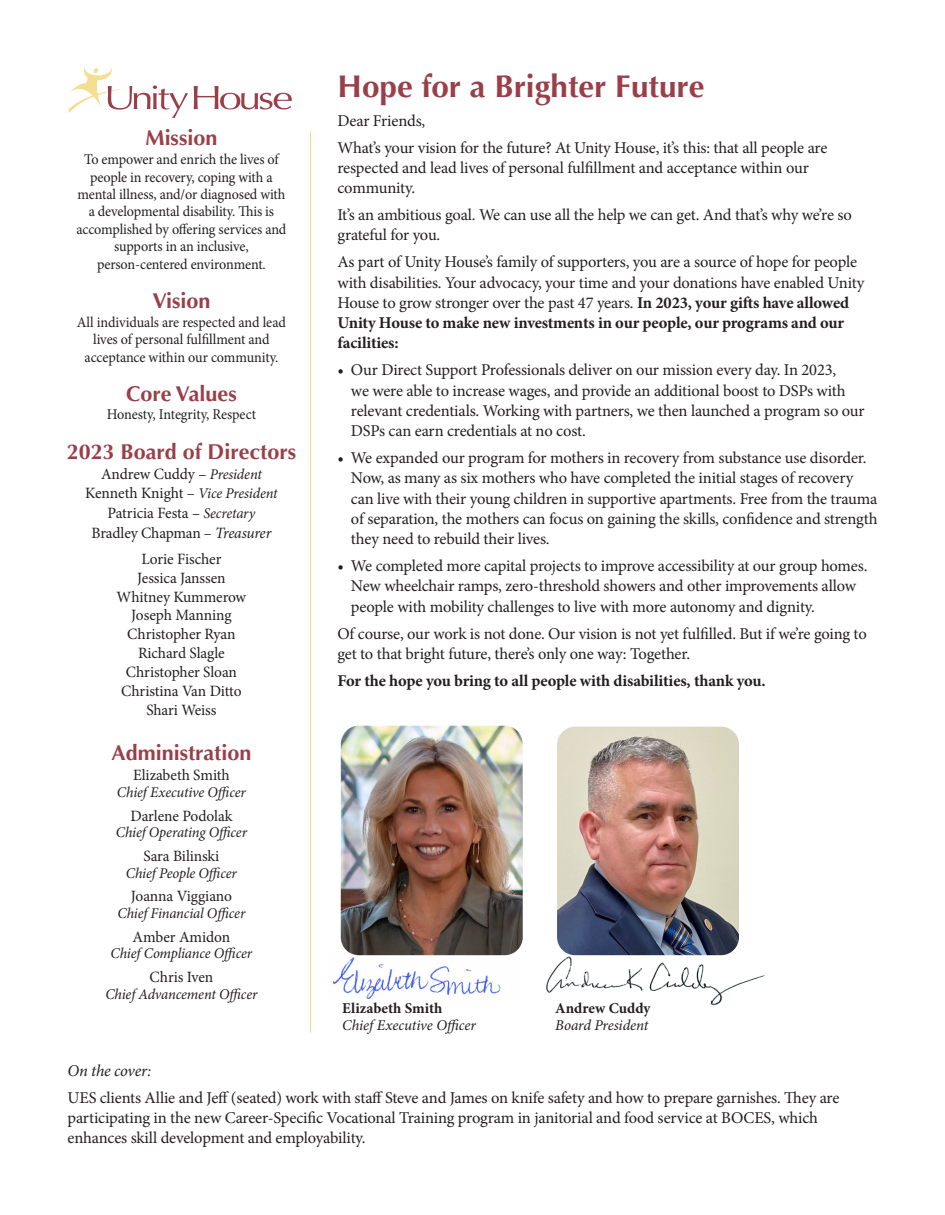
<style>
.page{position:relative;width:945px;height:1215px;background:#fff}
.page>*{position:absolute;margin:0;border:0;box-sizing:border-box;transform-origin:0 0}
.t1{font:700 31.5px "Optima";color:#9a3f49}
.t2{font:700 21.6px "Optima";color:#9a3f49}
.t3{font:16.5px/20.2px "Minion Pro";letter-spacing:-.015em;color:#231f20}
.t4{font:700 16.5px "Minion Pro";letter-spacing:-.01em;color:#231f20}
.t5{font:italic 16.5px "Minion Pro";letter-spacing:-.015em;color:#231f20}
.t6{font:15.75px/18.9px "Minion Pro";letter-spacing:-.005em;color:#231f20;text-align:center}
.t7{font:italic 15px "Minion Pro";letter-spacing:-.005em;color:#231f20}
.t8{font:700 15px "Minion Pro";color:#231f20}
.t9{font:14.85px/17.4px "Minion Pro";letter-spacing:-.01em;color:#231f20;text-align:center;scale:.95 1}
.t10{font:italic 14.85px "Minion Pro";letter-spacing:-.01em;color:#231f20}
.s1{font-style:italic;font-size:14.85px}
.s2{font-style:italic}
.s3{font-weight:700}
</style>
<div class="page">
<img style="left:547px;top:956px;width:219px;height:49px">
<img style="left:333px;top:955px;width:174px;height:44px">
<img style="left:341px;top:726px;width:182px;height:229px">
<svg style="left:68px;top:67px;width:224px;height:51px"></svg>
<hr style="left:310px;top:131px;width:1px;height:902px;background:#fed38d">
<img style="left:557px;top:727px;width:182px;height:228px">
<div style="left:181px;top:112px;width:113px;height:10px;background:#fff"></div>
<h2 class="t2" style="left:146px;top:125px;width:73px">Mission</h2>
<p class="t9" style="left:76px;top:151px;width:223px">To empower and enrich the lives of people in recovery, coping with a mental illness, and/or diagnosed with a developmental disability. This is accomplished by offering services and supports in an inclusive, person-centered environment.</p>
<h2 class="t2" style="left:153px;top:288px;width:59px">Vision</h2>
<p class="t9" style="left:77px;top:314px;width:222px">All individuals are respected and lead lives of personal fulfillment and acceptance within our community.</p>
<h2 class="t2" style="left:126px;top:381px;width:112px">Core Values</h2>
<p class="t9" style="left:107px;top:406px;width:158px">Honesty, Integrity, Respect</p>
<h2 class="t2" style="left:67px;top:439px;width:231px">2023 Board of Directors</h2>
<p class="t6" style="left:85px;top:464px;width:194px;line-height:20px">Andrew Cuddy – <span class="s1">President<br></span>Kenneth Knight – <span class="s1">Vice President<br></span>Patricia Festa – <span class="s1">Secretary<br></span>Bradley Chapman – <span class="s2">Treasurer</span></p>
<p class="t6" style="left:117px;top:549px;width:131px">Lorie Fischer<br>Jessica Janssen<br>Whitney Kummerow<br>Joseph Manning<br>Christopher Ryan<br>Richard Slagle<br>Christopher Sloan<br>Christina Van Ditto<br>Shari Weiss</p>
<h2 class="t2" style="left:112px;top:740px;width:141px">Administration</h2>
<p class="t6" style="left:133px;top:766px;width:98px">Elizabeth Smith</p>
<p class="t10" style="left:117px;top:782px;width:130px">Chief Executive Officer</p>
<p class="t6" style="left:130px;top:806px;width:104px">Darlene Podolak</p>
<p class="t10" style="left:116px;top:822px;width:133px">Chief Operating Officer</p>
<p class="t6" style="left:143px;top:847px;width:77px">Sara Bilinski</p>
<p class="t10" style="left:126px;top:863px;width:112px">Chief People Officer</p>
<p class="t6" style="left:131px;top:887px;width:103px">Joanna Viggiano</p>
<p class="t10" style="left:118px;top:903px;width:129px">Chief Financial Officer</p>
<p class="t6" style="left:133px;top:927px;width:99px">Amber Amidon</p>
<p class="t10" style="left:111px;top:944px;width:143px">Chief Compliance Officer</p>
<p class="t6" style="left:150px;top:968px;width:65px">Chris Iven</p>
<p class="t10" style="left:105px;top:984px;width:154px">Chief Advancement Officer</p>
<h1 class="t1" style="left:338px;top:67px;width:369px">Hope for a Brighter Future</h1>
<p class="t3" style="left:338px;top:107px;width:491px;line-height:27px">Dear Friends,<br>What’s your vision for the future? At Unity House, it’s this: that all people are</p>
<p class="t3" style="left:338px;top:158px;width:473px">respected and lead lives of personal fulfillment and acceptance within our community.</p>
<p class="t3" style="left:338px;top:205px;width:516px">It’s an ambitious goal. We can use all the help we can get. And that’s why we’re so grateful for you.</p>
<p class="t3" style="left:338px;top:252px;width:528px">As part of Unity House’s family of supporters, you are a source of hope for people with disabilities. Your advocacy, your time and your donations have enabled Unity House to grow stronger over the past 47 years. <span class="s3">In 2023, your gifts have allowed Unity House to make new investments in our people, our programs and our facilities:</span></p>
<p class="t3" style="left:351px;top:360px;width:515px;text-indent:-13px">• Our Direct Support Professionals deliver on our mission every day. In 2023,<br>we were able to increase wages, and provide an additional boost to DSPs with relevant credentials. Working with partners, we then launched a program so our DSPs can earn credentials at no cost.</p>
<p class="t3" style="left:351px;top:448px;width:528px;text-indent:-13px">• We expanded our program for mothers in recovery from substance use disorder.<br>Now, as many as six mothers who have completed the initial stages of recovery can live with their young children in supportive apartments. Free from the trauma of separation, the mothers can focus on gaining the skills, confidence and strength they need to rebuild their lives.</p>
<p class="t3" style="left:351px;top:556px;width:518px;text-indent:-13px">• We completed more capital projects to improve accessibility at our group homes.<br>New wheelchair ramps, zero-threshold showers and other improvements allow people with mobility challenges to live with more autonomy and dignity.</p>
<p class="t3" style="left:338px;top:623px;width:531px">Of course, our work is not done. Our vision is not yet fulfilled. But if we’re going to get to that bright future, there’s only one way: Together.</p>
<p class="t4" style="left:338px;top:669px;width:430px">For the hope you bring to all people with disabilities, thank you.</p>
<p class="t8" style="left:342px;top:998px;width:102px">Elizabeth Smith</p>
<p class="t8" style="left:555px;top:998px;width:97px">Andrew Cuddy</p>
<p class="t7" style="left:342px;top:1015px;width:135px">Chief Executive Officer</p>
<p class="t7" style="left:555px;top:1015px;width:95px">Board President</p>
<p class="t5" style="left:68px;top:1059px;width:85px">On the cover:</p>
<p class="t3" style="left:68px;top:1088px;width:773px">UES clients Allie and Jeff (seated) work with staff Steve and James on knife safety and how to prepare garnishes. They are participating in the new Career-Specific Vocational Training program in janitorial and food service at BOCES, which enhances skill development and employability.</p>
</div>
